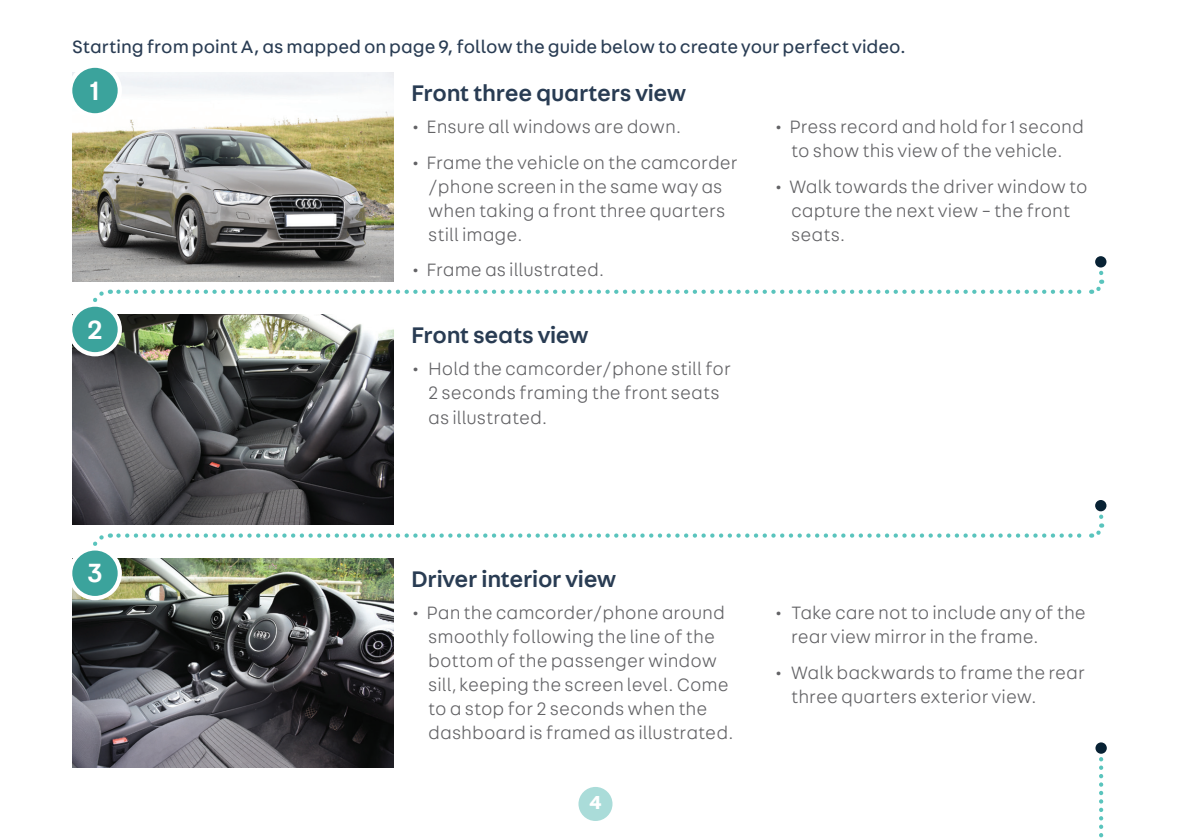
<style>
.page{position:relative;width:1191px;height:840px;background:#fff}
.page>*{position:absolute;margin:0;border:0;box-sizing:border-box;transform-origin:0 0}
.t1{font:500 28px "AT Fabriga";color:#fff}
.t2{font:500 24px "AT Fabriga";letter-spacing:-.01em;color:#293c53}
.t3{font:700 20px "AT Fabriga";color:#fff}
.t4{font:300 19px/24px "AT Fabriga";color:#636366}
.t5{font:19px "AT Fabriga";color:#293c53}
</style>
<div class="page">
<img style="left:72px;top:72px;width:322px;height:210px">
<img style="left:72px;top:314px;width:322px;height:210px">
<img style="left:72px;top:558px;width:322px;height:209px">
<div style="left:578px;top:786px;width:34px;height:34px;background:#aadcd9;border-radius:50%"></div>
<svg style="left:93px;top:289px;width:18px;height:13px"></svg>
<svg style="left:118px;top:279px;width:987px;height:15px"></svg>
<svg style="left:1099px;top:267px;width:4px;height:6px"></svg>
<div style="left:1095px;top:256px;width:11px;height:11px;background:#082234;border-radius:50%"></div>
<div style="left:70px;top:304px;width:50px;height:50px;background:#3ba39c;border-radius:50%"></div>
<div style="left:68px;top:302px;width:54px;height:54px;border:4px solid #fff;border-radius:50%"></div>
<svg style="left:93px;top:533px;width:18px;height:13px"></svg>
<svg style="left:118px;top:523px;width:987px;height:15px"></svg>
<div style="left:1095px;top:499px;width:11px;height:12px;background:#082234;border-radius:50%"></div>
<div style="left:70px;top:548px;width:50px;height:49px;background:#3ba39c;border-radius:50%"></div>
<div style="left:68px;top:546px;width:54px;height:54px;border:4px solid #fff;border-radius:50%"></div>
<div style="left:70px;top:66px;width:50px;height:49px;background:#3ba39c;border-radius:50%"></div>
<div style="left:68px;top:63px;width:54px;height:54px;border:4px solid #fff;border-radius:50%"></div>
<svg style="left:1099px;top:758px;width:4px;height:80px"></svg>
<div style="left:1095px;top:742px;width:11px;height:11px;background:#082234;border-radius:50%"></div>
<p class="t5" style="left:72px;top:34px;width:835px">Starting from point A, as mapped on page 9, follow the guide below to create your perfect video.</p>
<h1 class="t1" style="left:90px;top:71px;width:11px">1</h1>
<p class="t2" style="left:411px;top:77px;width:277px">Front three quarters view</p>
<p class="t4" style="left:411px;top:114px;width:272px">• Ensure all windows are down.</p>
<p class="t4" style="left:428px;top:150px;width:311px;text-indent:-17px">• Frame the vehicle on the camcorder / phone screen in the same way as when taking a front three quarters still image.</p>
<p class="t4" style="left:411px;top:257px;width:195px">• Frame as illustrated.</p>
<p class="t4" style="left:774px;top:114px;width:311px;text-align:center">• Press record and hold for 1 second to show this view of the vehicle.</p>
<p class="t4" style="left:791px;top:174px;width:298px;text-indent:-17px">• Walk towards the driver window to capture the next view – the front seats.</p>
<h1 class="t1" style="left:87px;top:310px;width:17px">2</h1>
<p class="t2" style="left:411px;top:318px;width:179px">Front seats view</p>
<p class="t4" style="left:428px;top:356px;width:304px;text-indent:-17px">• Hold the camcorder / phone still for<br>2 seconds framing the front seats as illustrated.</p>
<h1 class="t1" style="left:87px;top:553px;width:17px">3</h1>
<p class="t2" style="left:411px;top:562px;width:207px">Driver interior view</p>
<p class="t4" style="left:428px;top:600px;width:307px;text-indent:-17px">• Pan the camcorder / phone around smoothly following the line of the bottom of the passenger window sill, keeping the screen level. Come to a stop for 2 seconds when the dashboard is framed as illustrated.</p>
<p class="t4" style="left:791px;top:600px;width:296px;text-indent:-17px">• Take care not to include any of the rear view mirror in the frame.</p>
<p class="t4" style="left:791px;top:659px;width:295px;text-indent:-17px">• Walk backwards to frame the rear three quarters exterior view.</p>
<p class="t3" style="left:589px;top:788px;width:14px">4</p>
</div>
